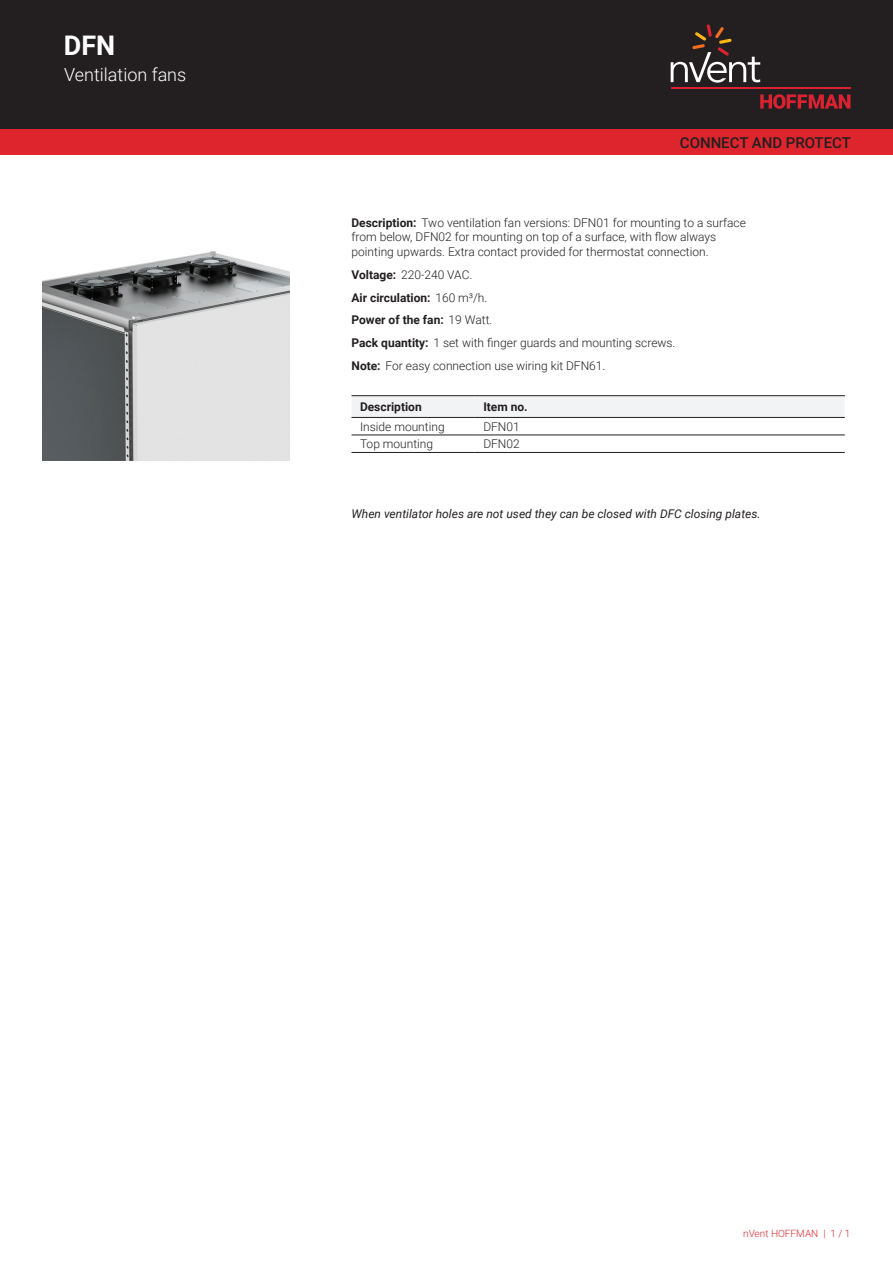
<style>
.page{position:relative;width:893px;height:1263px;background:#fff}
.page>*{position:absolute;margin:0;border:0;box-sizing:border-box;transform-origin:0 0}
.t1{font:700 27px "Roboto";color:#fff}
.t2{font:300 18px "Roboto";color:#fff}
.t3{font:500 15px "Roboto";color:#231f20}
.t4{font:300 12px/23px "Roboto";color:#231f20}
.t5{font:italic 12px "Roboto";color:#231f20}
.t6{font:700 12px "Roboto";color:#231f20}
.t7{font:300 10.05px "Roboto";color:#de252e}
.s1{font-weight:700}
</style>
<div class="page">
<div style="left:0;top:0;width:893px;height:129px;background:#231f20"></div>
<svg style="left:760px;top:94px;width:90px;height:15px"></svg>
<hr style="left:671px;top:88px;width:179px;height:1px;background:#db2230">
<svg style="left:671px;top:24px;width:89px;height:59px"></svg>
<div style="left:0;top:129px;width:893px;height:26px;background:#de252e"></div>
<svg style="left:351px;top:396px;width:494px;height:21px"></svg>
<hr style="left:351px;top:395px;width:124px;height:1px;background:#231f20">
<hr style="left:475px;top:395px;width:370px;height:1px;background:#231f20">
<hr style="left:351px;top:435px;width:124px;height:1px;background:#231f20">
<hr style="left:475px;top:435px;width:370px;height:1px;background:#231f20">
<hr style="left:351px;top:452px;width:124px;height:1px;background:#231f20">
<hr style="left:475px;top:452px;width:370px;height:1px;background:#231f20">
<hr style="left:351px;top:417px;width:124px;height:1px;background:#231f20">
<hr style="left:475px;top:417px;width:370px;height:1px;background:#231f20">
<img style="left:43px;top:251px;width:246px;height:209px">
<h1 class="t1" style="left:64px;top:27px;width:53px">DFN</h1>
<h2 class="t2" style="left:64px;top:62px;width:124px">Ventilation fans</h2>
<p class="t3" style="left:680px;top:132px;width:173px">CONNECT AND PROTECT</p>
<p class="t4" style="left:351px;top:215px;width:396px;line-height:14.4px"><span class="s1">Description:</span> Two ventilation fan versions: DFN01 for mounting to a surface from below, DFN02 for mounting on top of a surface, with flow always pointing upwards. Extra contact provided for thermostat connection.</p>
<p class="t4" style="left:351px;top:262px;width:325px"><span class="s1">Voltage:</span> 220-240 VAC.<br><span class="s1">Air circulation:</span> 160 m³/h.<br><span class="s1">Power of the fan:</span> 19 Watt.<br><span class="s1">Pack quantity:</span> 1 set with finger guards and mounting screws.<br><span class="s1">Note:</span> For easy connection use wiring kit DFN61.</p>
<p class="t6" style="left:360px;top:398px;width:63px">Description</p>
<p class="t6" style="left:483px;top:398px;width:46px">Item no.</p>
<p class="t4" style="left:360px;top:414px;width:86px">Inside mounting</p>
<p class="t4" style="left:483px;top:414px;width:38px">DFN01</p>
<p class="t4" style="left:360px;top:432px;width:75px">Top mounting</p>
<p class="t4" style="left:483px;top:432px;width:38px">DFN02</p>
<p class="t5" style="left:352px;top:505px;width:411px">When ventilator holes are not used they can be closed with DFC closing plates.</p>
<p class="t7" style="left:743px;top:1226px;width:109px">nVent HOFFMAN | 1 / 1</p>
</div>
